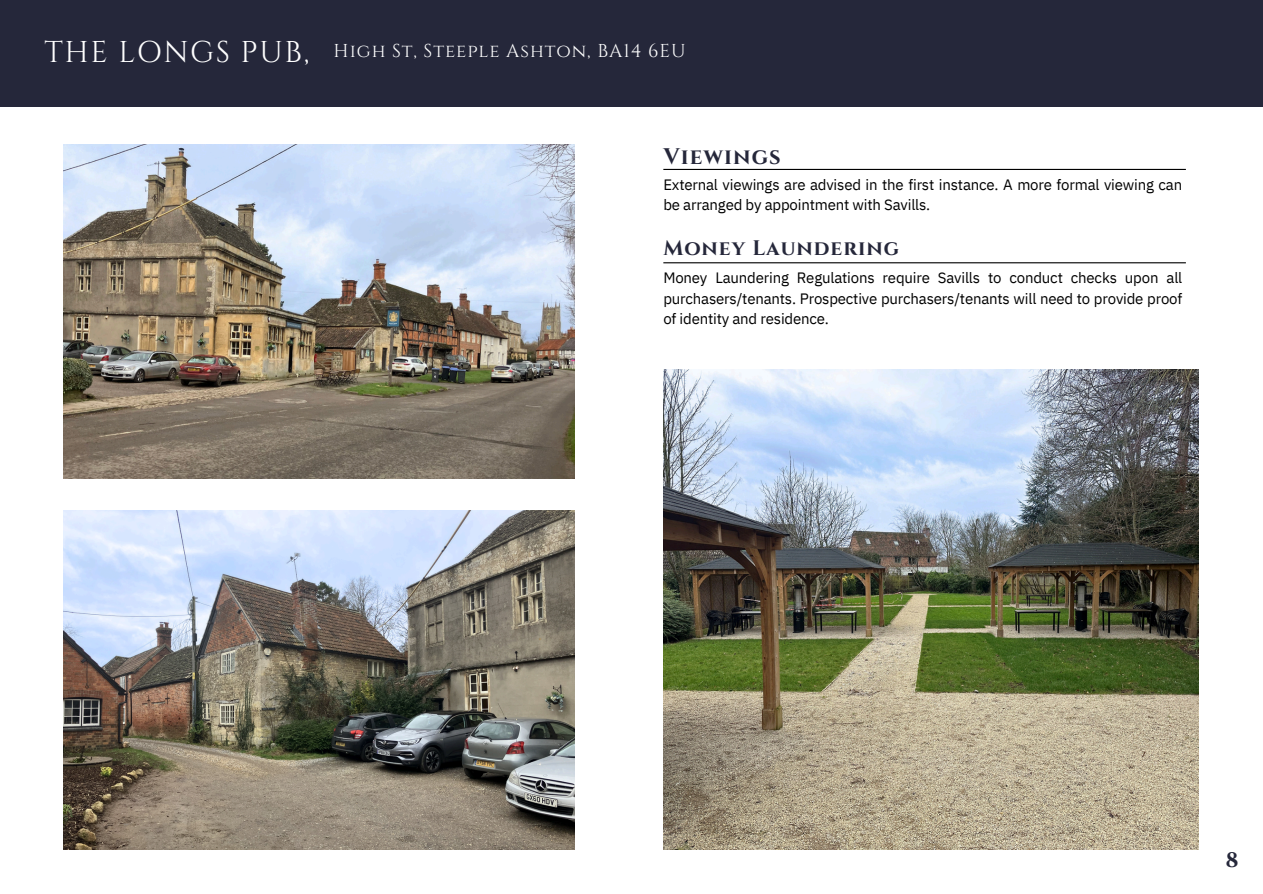
<style>
.page{position:relative;width:1263px;height:894px;background:#fff}
.page>*{position:absolute;margin:0;border:0;box-sizing:border-box;transform-origin:0 0}
.t1{font:30px "Cinzel";letter-spacing:.05em;color:#fff}
.t2{font:700 22.5px "Cinzel";letter-spacing:.045em;color:#25273a}
.t3{font:700 21px "Cinzel";letter-spacing:.045em;color:#25273a}
.t4{font:18.6px "Cinzel";letter-spacing:.05em;color:#fff}
.t5{font:15px/20.2px "IBM Plex Sans";letter-spacing:-.01em;color:#000;text-align:justify}
</style>
<div class="page">
<img style="left:663px;top:369px;width:536px;height:479px">
<img style="left:64px;top:145px;width:511px;height:333px">
<img style="left:64px;top:510px;width:511px;height:338px">
<hr style="left:663px;top:262px;width:523px;height:1px;background:#000">
<hr style="left:663px;top:169px;width:523px;height:1px;background:#000">
<div style="left:0;top:0;width:1263px;height:106px;background:#25273a"></div>
<p class="t1" style="left:44px;top:32px;width:266px">THE LONGS PUB,</p>
<p class="t4" style="left:334px;top:39px;width:354px">High St, Steeple Ashton, BA14 6EU</p>
<h1 class="t2" style="left:663px;top:142px;width:119px">Viewings</h1>
<h2 class="t5" style="left:663px;top:174px;width:520px">External viewings are advised in the first instance. A more formal viewing can be arranged by appointment with Savills.</h2>
<p class="t3" style="left:663px;top:235px;width:237px">Money Laundering</p>
<h2 class="t5" style="left:663px;top:267px;width:520px">Money Laundering Regulations require Savills to conduct checks upon all purchasers/tenants. Prospective purchasers/tenants will need to provide proof of identity and residence.</h2>
<p class="t3" style="left:1226px;top:846px;width:14px">8</p>
</div>
